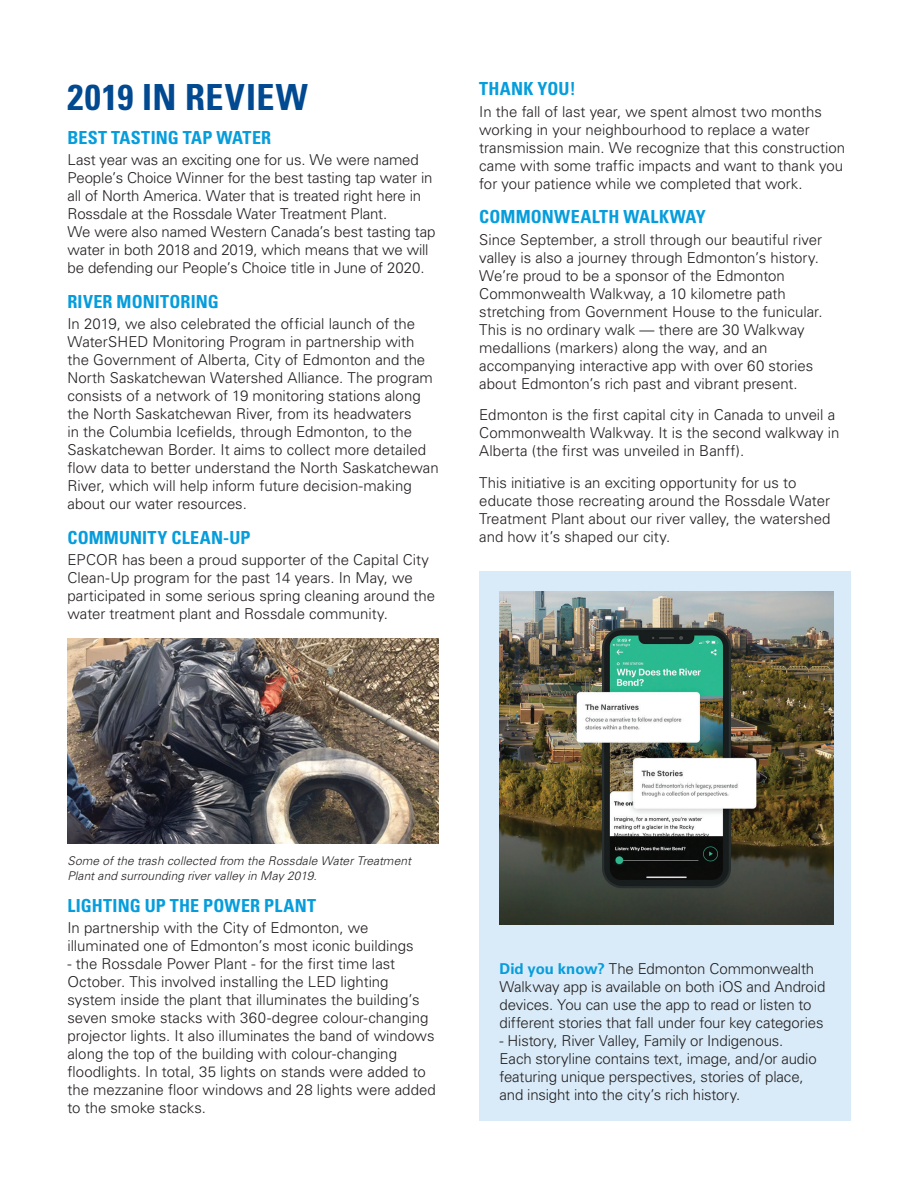
<style>
.page{position:relative;width:918px;height:1188px;background:#fff}
.page>*{position:absolute;margin:0;border:0;box-sizing:border-box;transform-origin:0 0}
.t1{font:700 condensed 36px "Univers";letter-spacing:.025em;color:#014990}
.t2{font:700 condensed 18px "Univers";letter-spacing:.01em;color:#069ddc}
.t3{font:300 15px/18px "Univers";color:#231f20}
.t4{font:italic 300 12px/15px "Univers";letter-spacing:.005em;color:#231f20}
.s1{font-weight:700;color:#069ddc}
</style>
<div class="page">
<div style="left:479px;top:571px;width:371px;height:549px;background:#d9ebf8"></div>
<img style="left:500px;top:591px;width:333px;height:334px">
<img style="left:68px;top:638px;width:371px;height:205px">
<h1 class="t1" style="left:68px;top:75px;width:242px">2019 IN REVIEW</h1>
<p class="t2" style="left:68px;top:127px;width:205px">BEST TASTING TAP WATER</p>
<p class="t3" style="left:68px;top:151px;width:370px">Last year was an exciting one for us. We were named People’s Choice Winner for the best tasting tap water in all of North America. Water that is treated right here in Rossdale at the Rossdale Water Treatment Plant.<br>We were also named Western Canada’s best tasting tap water in both 2018 and 2019, which means that we will be defending our People’s Choice title in June of 2020.</p>
<p class="t2" style="left:68px;top:291px;width:153px">RIVER MONITORING</p>
<p class="t3" style="left:68px;top:315px;width:373px">In 2019, we also celebrated the official launch of the WaterSHED Monitoring Program in partnership with the Government of Alberta, City of Edmonton and the North Saskatchewan Watershed Alliance. The program consists of a network of 19 monitoring stations along the North Saskatchewan River, from its headwaters<br>in the Columbia Icefields, through Edmonton, to the Saskatchewan Border. It aims to collect more detailed flow data to better understand the North Saskatchewan River, which will help inform future decision-making about our water resources.</p>
<p class="t2" style="left:68px;top:526px;width:185px">COMMUNITY CLEAN-UP</p>
<p class="t3" style="left:68px;top:551px;width:369px">EPCOR has been a proud supporter of the Capital City Clean-Up program for the past 14 years. In May, we participated in some serious spring cleaning around the water treatment plant and Rossdale community.</p>
<p class="t2" style="left:479px;top:78px;width:98px">THANK YOU!</p>
<p class="t3" style="left:479px;top:102px;width:367px">In the fall of last year, we spent almost two months working in your neighbourhood to replace a water transmission main. We recognize that this construction came with some traffic impacts and want to thank you for your patience while we completed that work.</p>
<p class="t2" style="left:479px;top:206px;width:228px">COMMONWEALTH WALKWAY</p>
<p class="t3" style="left:479px;top:230px;width:345px">Since September, a stroll through our beautiful river valley is also a journey through Edmonton’s history.<br>We’re proud to be a sponsor of the Edmonton Commonwealth Walkway, a 10 kilometre path stretching from Government House to the funicular.<br>This is no ordinary walk — there are 30 Walkway medallions (markers) along the way, and an accompanying interactive app with over 60 stories about Edmonton’s rich past and vibrant present.</p>
<p class="t3" style="left:479px;top:406px;width:362px">Edmonton is the first capital city in Canada to unveil a<br>Commonwealth Walkway. It is the second walkway in<br>Alberta (the first was unveiled in Banff).</p>
<p class="t3" style="left:479px;top:473px;width:353px">This initiative is an exciting opportunity for us to educate those recreating around the Rossdale Water Treatment Plant about our river valley, the watershed and how it’s shaped our city.</p>
<p class="t4" style="left:68px;top:853px;width:345px">Some of the trash collected from the Rossdale Water Treatment<br>Plant and surrounding river valley in May 2019.</p>
<p class="t2" style="left:68px;top:894px;width:250px">LIGHTING UP THE POWER PLANT</p>
<p class="t3" style="left:68px;top:919px;width:348px">In partnership with the City of Edmonton, we illuminated one of Edmonton’s most iconic buildings</p>
<p class="t3" style="left:68px;top:955px;width:370px">- the Rossdale Power Plant - for the first time last October. This involved installing the LED lighting system inside the plant that illuminates the building’s seven smoke stacks with 360-degree colour-changing projector lights. It also illuminates the band of windows along the top of the building with colour-changing floodlights. In total, 35 lights on stands were added to the mezzanine floor windows and 28 lights were added to the smoke stacks.</p>
<p class="t3" style="left:500px;top:960px;width:327px"><span class="s1">Did you know?</span> The Edmonton Commonwealth Walkway app is available on both iOS and Android devices. You can use the app to read or listen to different stories that fall under four key categories</p>
<p class="t3" style="left:500px;top:1032px;width:319px">- History, River Valley, Family or Indigenous.<br>Each storyline contains text, image, and/or audio featuring unique perspectives, stories of place, and insight into the city’s rich history.</p>
</div>
